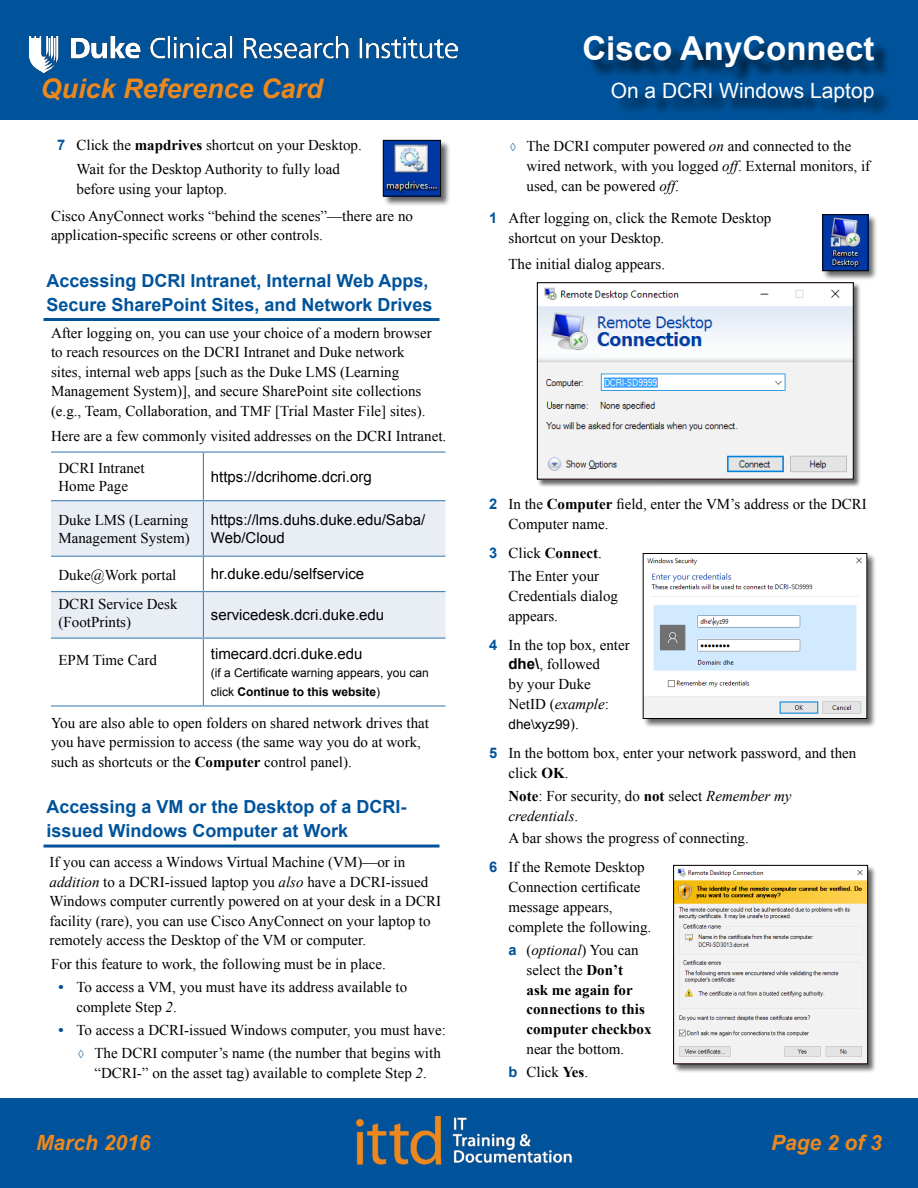
<style>
.page{position:relative;width:918px;height:1188px;background:#fff}
.page>*{position:absolute;margin:0;border:0;box-sizing:border-box;transform-origin:0 0}
.Software_Name{font:700 33px "Arial";color:#fff}
.t1{font:italic 700 27px "Arial";color:#ec881d}
.Software_Name_Subhea{font:21px "Arial";color:#fff}
.t2{font:italic 700 21px "Arial";color:#ec881d}
.Topic_Heading{font:700 18px/24px "Arial";color:#00539b}
.Body_Text{font:15px/19.5px "Times New Roman";color:#000}
.Feedback{font:15px/19.8px "Times New Roman";color:#000}
.T_Body{font:15px/18px "Arial";color:#000}
.T_Body-2{font:15px/18px "Times New Roman";color:#000}
.t3{font:700 15px/19.8px "Times New Roman";color:#000}
.t4{font:13.5px "Arial";color:#000}
.T_Body-3{font:12px/18.3px "Arial";color:#000}
.s1{font-family:"Arial";font-weight:700;font-size:14.7px;color:#00539b}
.s2{font-weight:700}
.s3{font-style:italic}
.s4{font-weight:700;font-size:12px;color:#00539b}
.s5{font-family:"Arial";font-size:14.7px;color:#00539b}
.s6{font-weight:400}
.s7{font-family:"Arial";font-weight:700}
.s8{font-family:"Times New Roman";font-size:15px}
.s9{font-weight:400;font-style:italic}
</style>
<div class="page">
<div style="left:0;top:1098px;width:918px;height:90px;background:#00539b"></div>
<div style="left:0;top:0;width:918px;height:120px;background:#00539b"></div>
<img style="left:357px;top:1116px;width:214px;height:49px">
<img style="left:29px;top:37px;width:428px;height:36px">
<hr style="left:44px;top:318px;width:396px;height:3px;background:#00539b">
<hr style="left:44px;top:845px;width:396px;height:3px;background:#00539b">
<div style="left:382px;top:140px;width:69px;height:66px;background:#000;opacity:.6"></div>
<img style="left:385px;top:142px;width:54px;height:52px">
<div style="left:383px;top:140px;width:58px;height:56px;border:1px solid #000"></div>
<svg style="left:51px;top:501px;width:395px;height:137px;fill:#e9eef5"></svg>
<hr style="left:51px;top:452px;width:152px;height:1px;background:#4584b7">
<hr style="left:203px;top:453px;width:1px;height:47px;background:#4584b7">
<hr style="left:203px;top:501px;width:1px;height:55px;background:#4584b7">
<hr style="left:203px;top:557px;width:1px;height:34px;background:#4584b7">
<hr style="left:203px;top:592px;width:1px;height:46px;background:#4584b7">
<hr style="left:203px;top:452px;width:243px;height:1px;background:#4584b7">
<hr style="left:51px;top:500px;width:152px;height:1px;background:#4584b7">
<hr style="left:51px;top:556px;width:152px;height:1px;background:#4584b7">
<hr style="left:51px;top:591px;width:152px;height:1px;background:#4584b7">
<hr style="left:51px;top:638px;width:152px;height:1px;background:#4584b7">
<hr style="left:51px;top:705px;width:152px;height:2px;background:#4584b7">
<hr style="left:203px;top:639px;width:1px;height:66px;background:#4584b7">
<hr style="left:203px;top:500px;width:243px;height:1px;background:#4584b7">
<hr style="left:203px;top:556px;width:243px;height:1px;background:#4584b7">
<hr style="left:203px;top:591px;width:243px;height:1px;background:#4584b7">
<hr style="left:203px;top:638px;width:243px;height:1px;background:#4584b7">
<hr style="left:203px;top:705px;width:243px;height:2px;background:#4584b7">
<div style="left:822px;top:214px;width:56px;height:67px;background:#000;opacity:.6"></div>
<img style="left:824px;top:216px;width:42px;height:53px">
<div style="left:822px;top:214px;width:46px;height:57px;border:1px solid #000"></div>
<div style="left:537px;top:282px;width:325px;height:205px;background:#000;opacity:.6"></div>
<img style="left:539px;top:284px;width:313px;height:193px">
<div style="left:537px;top:282px;width:317px;height:197px;border:1px solid #000"></div>
<div style="left:642px;top:553px;width:235px;height:175px;background:#000;opacity:.6"></div>
<img style="left:645px;top:555px;width:220px;height:162px">
<div style="left:643px;top:553px;width:224px;height:166px;border:1px solid #000"></div>
<div style="left:673px;top:865px;width:204px;height:208px;background:#000;opacity:.6"></div>
<img style="left:675px;top:867px;width:191px;height:195px">
<div style="left:673px;top:865px;width:195px;height:199px;border:1px solid #000"></div>
<div style="left:587px;top:38px;width:305px;height:47px;background:#000;opacity:.75"></div>
<div style="left:614px;top:85px;width:278px;height:35px;background:#000;opacity:.75"></div>
<h2 class="t1" style="left:40px;top:70px;width:284px">Quick Reference Card</h2>
<p class="Body_Text" style="left:57px;top:135px;width:306px"><span class="s1">7</span> Click the <span class="s2">mapdrives</span> shortcut on your Desktop.</p>
<p class="Feedback" style="left:76px;top:159px;width:265px">Wait for the Desktop Authority to fully load before using your laptop.</p>
<p class="Body_Text" style="left:51px;top:206px;width:364px">Cisco AnyConnect works “behind the scenes”—there are no application-specific screens or other controls.</p>
<p class="Topic_Heading" style="left:46px;top:269px;width:388px">Accessing DCRI Intranet, Internal Web Apps,<br>Secure SharePoint Sites, and Network Drives</p>
<p class="Body_Text" style="left:51px;top:323px;width:382px">After logging on, you can use your choice of a modern browser to reach resources on the DCRI Intranet and Duke network sites, internal web apps [such as the Duke LMS (Learning Management System)], and secure SharePoint site collections (e.g., Team, Collaboration, and TMF [Trial Master File] sites).</p>
<p class="Body_Text" style="left:51px;top:426px;width:397px">Here are a few commonly visited addresses on the DCRI Intranet.</p>
<p class="T_Body-2" style="left:58px;top:459px;width:88px">DCRI Intranet<br>Home Page</p>
<p class="T_Body" style="left:211px;top:468px;width:162px">https://dcrihome.dcri.org</p>
<p class="T_Body-2" style="left:58px;top:510px;width:133px">Duke LMS (Learning<br>Management System)</p>
<p class="T_Body" style="left:211px;top:511px;width:216px">https://lms.duhs.duke.edu/Saba/<br>Web/Cloud</p>
<p class="T_Body-2" style="left:58px;top:566px;width:120px">Duke@Work portal</p>
<p class="T_Body" style="left:211px;top:565px;width:155px">hr.duke.edu/selfservice</p>
<p class="T_Body-2" style="left:58px;top:595px;width:121px">DCRI Service Desk (FootPrints)</p>
<p class="T_Body" style="left:211px;top:606px;width:175px">servicedesk.dcri.duke.edu</p>
<p class="T_Body-2" style="left:58px;top:651px;width:100px">EPM Time Card</p>
<p class="T_Body" style="left:211px;top:645px;width:153px">timecard.dcri.duke.edu</p>
<p class="T_Body-3" style="left:211px;top:664px;width:220px">(if a Certificate warning appears, you can click <span class="s2">Continue to this website</span>)</p>
<p class="Body_Text" style="left:51px;top:713px;width:380px">You are also able to open folders on shared network drives that you have permission to access (the same way you do at work, such as shortcuts or the <span class="s2">Computer</span> control panel).</p>
<p class="Topic_Heading" style="left:46px;top:795px;width:362px">Accessing a VM or the Desktop of a DCRI&shy;issued Windows Computer at Work</p>
<p class="Body_Text" style="left:50px;top:852px;width:393px">If you can access a Windows Virtual Machine (VM)—or in <span class="s3">addition</span> to a DCRI-issued laptop you <span class="s3">also</span> have a DCRI-issued Windows computer currently powered on at your desk in a DCRI facility (rare), you can use Cisco AnyConnect on your laptop to remotely access the Desktop of the VM or computer.</p>
<p class="Body_Text" style="left:51px;top:954px;width:336px">For this feature to work, the following must be in place.</p>
<p class="Body_Text" style="left:76px;top:977px;width:332px;line-height:20px;text-indent:-18px"><span class="s1">•</span> To access a VM, you must have its address available to complete Step <span class="s3">2</span>.</p>
<p class="Body_Text" style="left:58px;top:1020px;width:389px"><span class="s1">•</span> To access a DCRI-issued Windows computer, you must have:</p>
<p class="Body_Text" style="left:78px;top:1043px;width:364px;text-align:center"><span class="s4">◊</span> The DCRI computer’s name (the number that begins with “DCRI-” on the asset tag) available to complete Step <span class="s3">2</span>.</p>
<p class="Software_Name" style="left:582px;top:26px;width:294px">Cisco AnyConnect</p>
<p class="Software_Name_Subhea" style="left:611px;top:76px;width:265px">On a DCRI Windows Laptop</p>
<p class="Body_Text" style="left:526px;top:135px;width:345px;line-height:20.2px;text-indent:-16px"><span class="s4">◊</span> The DCRI computer powered <span class="s3">on</span> and connected to the wired network, with you logged <span class="s3">off</span>. External monitors, if used, can be powered <span class="s3">off</span>.</p>
<p class="Body_Text" style="left:508px;top:208px;width:264px;text-indent:-20px"><span class="s1">1</span> After logging on, click the Remote Desktop shortcut on your Desktop.</p>
<p class="Feedback" style="left:508px;top:253px;width:158px">The initial dialog appears.</p>
<p class="Body_Text" style="left:508px;top:494px;width:360px;text-indent:-20px"><span class="s1">2</span> In the <span class="s2">Computer</span> field, enter the VM’s address or the DCRI<br>Computer name.</p>
<p class="t3" style="left:489px;top:543px;width:114px"><span class="s5">3</span> <span class="s6">Click</span> Connect<span class="s6">.</span></p>
<p class="Feedback" style="left:508px;top:566px;width:111px">The Enter your<br>Credentials dialog appears.</p>
<p class="Body_Text" style="left:508px;top:634px;width:123px;text-indent:-20px"><span class="s1">4</span> In the top box, enter <span class="s7">dhe\</span>, followed<br>by your Duke<br>NetID (<span class="s3">example</span>:</p>
<p class="t4" style="left:508px;top:715px;width:72px">dhe\xyz99<span class="s8">).</span></p>
<p class="Body_Text" style="left:508px;top:743px;width:349px;text-indent:-20px"><span class="s1">5</span> In the bottom box, enter your network password, and then click <span class="s2">OK</span>.</p>
<p class="Feedback" style="left:508px;top:785px;width:285px"><span class="s2">Note</span>: For security, do <span class="s2">not</span> select <span class="s3">Remember my credentials</span>.</p>
<p class="Feedback" style="left:508px;top:828px;width:242px">A bar shows the progress of connecting.</p>
<p class="Body_Text" style="left:508px;top:857px;width:144px;text-indent:-20px"><span class="s1">6</span> If the Remote Desktop<br>Connection certificate message appears, complete the following.</p>
<p class="t3" style="left:526px;top:939px;width:127px;text-indent:-18px"><span class="s5">a</span> <span class="s6">(</span><span class="s9">optional</span><span class="s6">) You can select the</span> Don’t<br>ask me again for connections to this computer checkbox <span class="s6">near the bottom.</span></p>
<p class="Body_Text" style="left:508px;top:1062px;width:81px"><span class="s1">b</span> Click <span class="s2">Yes</span>.</p>
<h3 class="t2" style="left:36px;top:1129px;width:116px">March 2016</h3>
<h3 class="t2" style="left:771px;top:1129px;width:112px">Page 2 of 3</h3>
</div>
